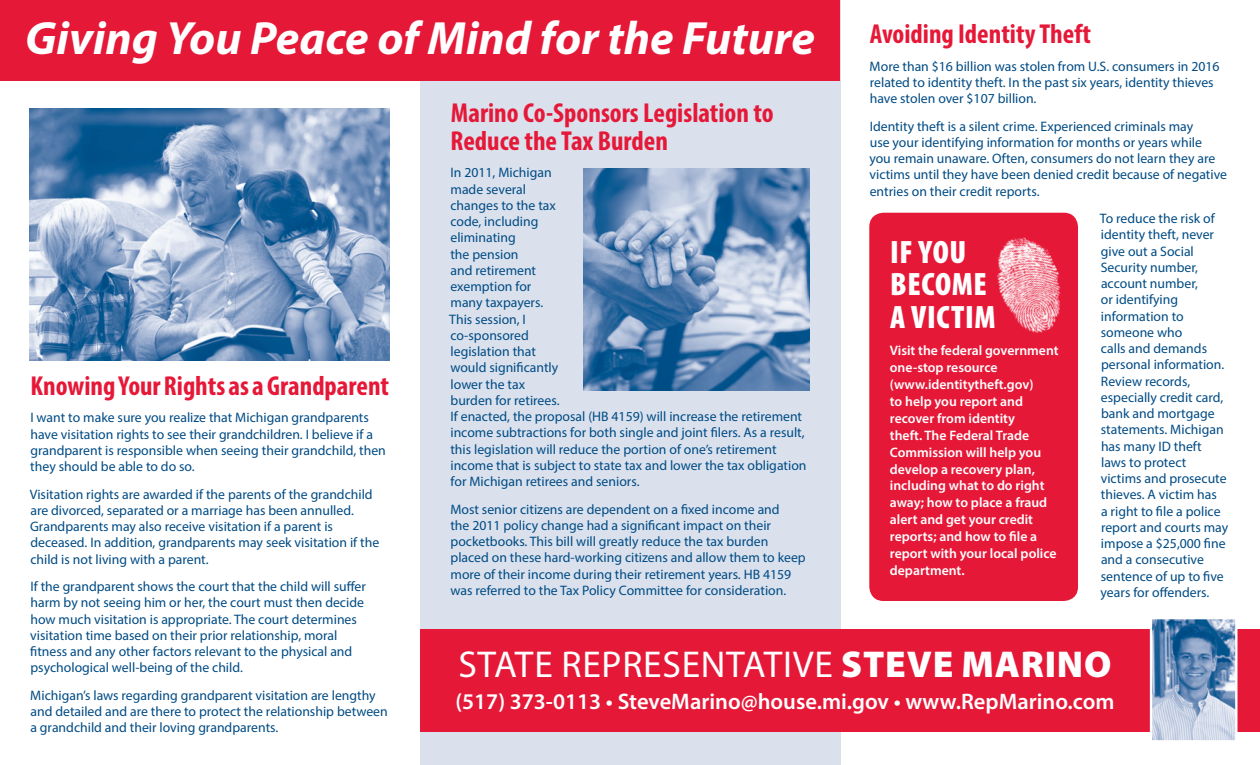
<style>
.page{position:relative;width:1260px;height:765px;background:#fff}
.page>*{position:absolute;margin:0;border:0;box-sizing:border-box;transform-origin:0 0}
.t1{font:italic 700 46.88px "Myriad Pro";color:#fff}
.t2{font:37.5px "Myriad Pro";letter-spacing:.02em;color:#fff}
.t3{font:900 condensed 32.5px/32.5px "Myriad Pro";letter-spacing:.02em;color:#fff}
.t4{font:700 condensed 27.5px/27.5px "Myriad Pro";color:#e61838}
.t5{font:600 22.5px "Myriad Pro";color:#fff}
.t6{font:13.75px/16.2px "Myriad Pro";color:#004b84}
.t7{font:600 13.75px/16.9px "Myriad Pro";color:#fff}
.s1{font-weight:900}
</style>
<div class="page">
<div style="left:420px;top:0;width:420px;height:765px;background:#dae1ed"></div>
<img style="left:30px;top:108px;width:360px;height:253px">
<div style="left:869px;top:213px;width:209px;height:388px;background:#e61838;border-radius:14px"></div>
<img style="left:997px;top:237px;width:64px;height:96px">
<div style="left:420px;top:629px;width:840px;height:103px;background:#e61838"></div>
<svg style="left:1149px;top:619px;width:89px;height:122px;background:#8ba5c5"></svg>
<img style="left:584px;top:169px;width:226px;height:221px">
<div style="left:0;top:0;width:840px;height:80px;background:#e61838"></div>
<p class="t1" style="left:25px;top:8px;width:791px">Giving You Peace of Mind for the Future</p>
<p class="t4" style="left:870px;top:20px;width:222px">Avoiding Identity Theft</p>
<p class="t6" style="left:870px;top:58px;width:352px">More than $16 billion was stolen from U.S. consumers in 2016 related to identity theft. In the past six years, identity thieves have stolen over $107 billion.</p>
<p class="t6" style="left:869px;top:118px;width:359px">Identity theft is a silent crime. Experienced criminals may<br>use your identifying information for months or years while<br>you remain unaware. Often, consumers do not learn they are victims until they have been denied credit because of negative entries on their credit reports.</p>
<p class="t6" style="left:1100px;top:210px;width:130px">To reduce the risk of identity theft, never give out a Social<br>Security number, account number,<br>or identifying information to someone who<br>calls and demands personal information.<br>Review records, especially credit card, bank and mortgage statements. Michigan has many ID theft laws to protect victims and prosecute thieves. A victim has<br>a right to file a police report and courts may impose a $25,000 fine and a consecutive sentence of up to five years for offenders.</p>
<p class="t4" style="left:451px;top:99px;width:325px">Marino Co-Sponsors Legislation to<br>Reduce the Tax Burden</p>
<p class="t6" style="left:449px;top:165px;width:359px">In 2011, Michigan<br>made several<br>changes to the tax<br>code, including<br>eliminating<br>the pension<br>and retirement<br>exemption for<br>many taxpayers.<br>This session, I<br>co-sponsored<br>legislation that<br>would significantly<br>lower the tax<br>burden for retirees.<br>If enacted, the proposal (HB 4159) will increase the retirement income subtractions for both single and joint filers. As a result, this legislation will reduce the portion of one’s retirement income that is subject to state tax and lower the tax obligation for Michigan retirees and seniors.</p>
<p class="t6" style="left:450px;top:501px;width:357px">Most senior citizens are dependent on a fixed income and<br>the 2011 policy change had a significant impact on their pocketbooks. This bill will greatly reduce the tax burden placed on these hard-working citizens and allow them to keep more of their income during their retirement years. HB 4159 was referred to the Tax Policy Committee for consideration.</p>
<p class="t3" style="left:890px;top:235px;width:107px">IF YOU<br>BECOME<br>A VICTIM</p>
<p class="t7" style="left:890px;top:342px;width:170px">Visit the federal government one-stop resource (www.identitytheft.gov)<br>to help you report and recover from identity<br>theft. The Federal Trade<br>Commission will help you develop a recovery plan, including what to do right away; how to place a fraud alert and get your credit reports; and how to file a report with your local police department.</p>
<p class="t4" style="left:31px;top:371px;width:360px">Knowing Your Rights as a Grandparent</p>
<p class="t6" style="left:30px;top:409px;width:357px">I want to make sure you realize that Michigan grandparents have visitation rights to see their grandchildren. I believe if a grandparent is responsible when seeing their grandchild, then they should be able to do so.</p>
<p class="t6" style="left:30px;top:486px;width:351px">Visitation rights are awarded if the parents of the grandchild are divorced, separated or a marriage has been annulled.<br>Grandparents may also receive visitation if a parent is deceased. In addition, grandparents may seek visitation if the child is not living with a parent.</p>
<p class="t6" style="left:30px;top:578px;width:337px">If the grandparent shows the court that the child will suffer harm by not seeing him or her, the court must then decide how much visitation is appropriate. The court determines visitation time based on their prior relationship, moral fitness and any other factors relevant to the physical and psychological well-being of the child.</p>
<p class="t6" style="left:30px;top:687px;width:359px">Michigan’s laws regarding grandparent visitation are lengthy and detailed and are there to protect the relationship between a grandchild and their loving grandparents.</p>
<p class="t2" style="left:458px;top:641px;width:655px">STATE REPRESENTATIVE <span class="s1">STEVE MARINO</span></p>
<p class="t5" style="left:455px;top:687px;width:661px">(517) 373-0113 • SteveMarino@house.mi.gov • www.RepMarino.com</p>
</div>
